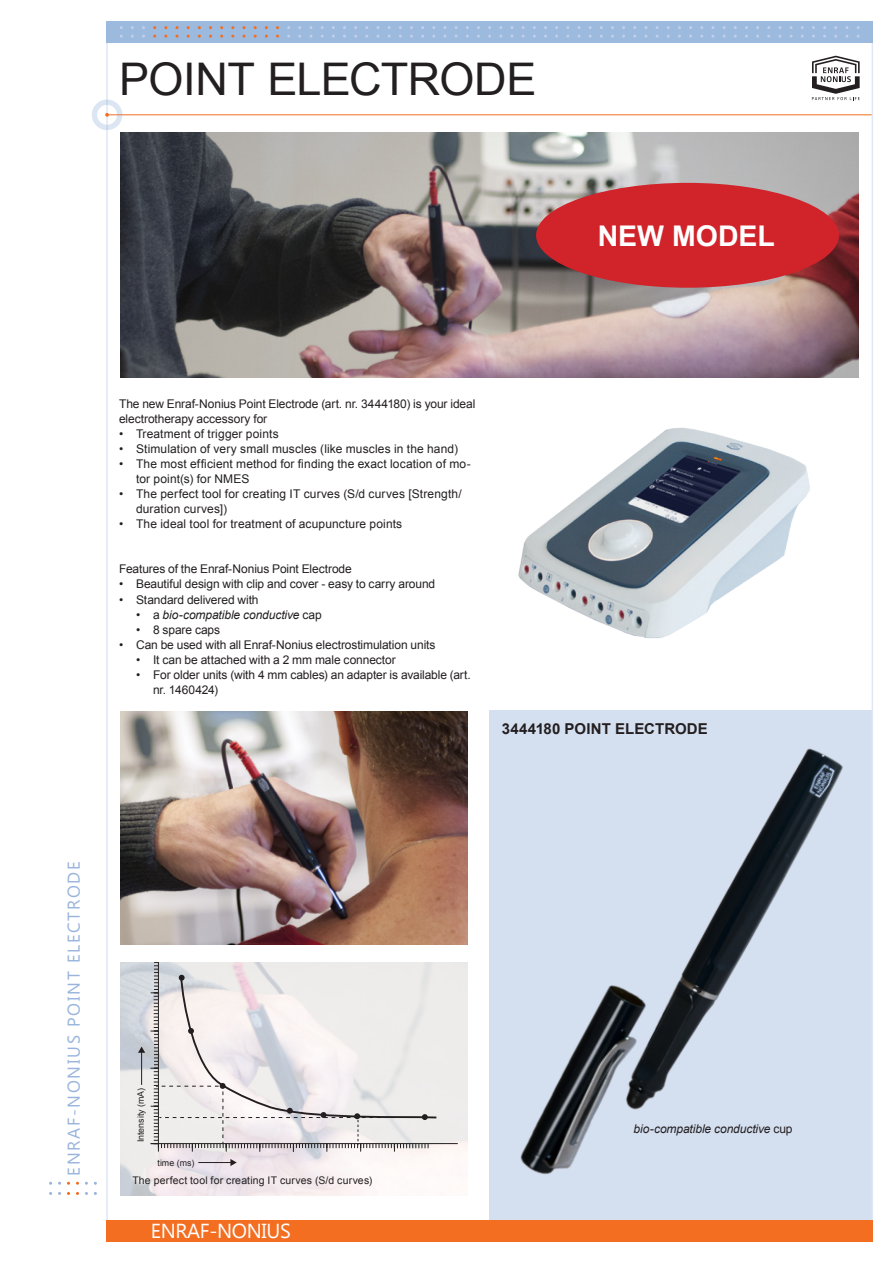
<style>
.page{position:relative;width:893px;height:1263px;background:#fff}
.page>*{position:absolute;margin:0;border:0;box-sizing:border-box;transform-origin:0 0}
.Header_tbv_TOC{font:45px "Arial";letter-spacing:-.01em;color:#231f20}
.t1{font:700 28.5px "Arial";color:#fff}
.t2{font:20.25px "Segoe UI";letter-spacing:-.02em;color:#fff}
.t3{font:17.1px "Segoe UI";letter-spacing:.1em;color:#9ab4dd}
.t4{font:700 15px "Arial";letter-spacing:.005em;color:#231f20}
.t5{font:12px/15px "Arial";letter-spacing:-.005em;color:#231f20}
.t6{font:12px/15px "Arial";letter-spacing:.015em;color:#231f20}
.t7{font:italic 12px "Arial";letter-spacing:-.01em;color:#231f20}
.bullettede_8_points{font:10.5px "Arial";letter-spacing:.02em;color:#231f20}
.t8{font:8.85px "Arial";color:#231f20}
.s1{font-style:normal}
</style>
<div class="page">
<img style="left:120px;top:133px;width:739px;height:245px">
<img style="left:120px;top:712px;width:209px;height:232px">
<img style="left:329px;top:842px;width:543px;height:378px">
<img style="left:268px;top:264px;width:604px;height:578px">
<hr style="left:872px;top:43px;width:1px;height:1177px;background:#dfe7f4">
<hr style="left:106px;top:43px;width:2px;height:1177px;background:#dfe7f4">
<div style="left:106px;top:1220px;width:767px;height:22px;background:#f36e21"></div>
<svg style="left:106px;top:21px;width:767px;height:22px;background:#9eb9dc"></svg>
<hr style="left:108px;top:114px;width:764px;height:1px;background:#f36e21">
<div style="left:92px;top:99px;width:30px;height:31px;border:5px solid #729cd1;border-radius:50%"></div>
<svg style="left:105px;top:113px;width:4px;height:4px"></svg>
<svg style="left:812px;top:56px;width:48px;height:44px"></svg>
<div style="left:536px;top:183px;width:303px;height:105px;background:#d1232a;border-radius:50%"></div>
<hr style="left:151px;top:1143px;width:307px;height:1px;background:#231f20">
<hr style="left:198px;top:1162px;width:33px;height:1px;background:#231f20">
<svg style="left:230px;top:1159px;width:7px;height:7px"></svg>
<svg style="left:138px;top:963px;width:300px;height:189px"></svg>
<p class="Header_tbv_TOC" style="left:119px;top:50px;width:419px">POINT ELECTRODE</p>
<p class="t1" style="left:598px;top:217px;width:179px">NEW MODEL</p>
<p class="t5" style="left:119px;top:397px;width:358px">The new Enraf-Nonius Point Electrode (art. nr. 3444180) is your ideal electrotherapy accessory for</p>
<p class="t5" style="left:119px;top:427px;width:161px">• Treatment of trigger points</p>
<p class="t5" style="left:119px;top:442px;width:341px">• Stimulation of very small muscles (like muscles in the hand)</p>
<p class="t6" style="left:136px;top:457px;width:336px;text-indent:-17px">• The most efficient method for finding the exact location of mo&shy;tor point(s) for NMES</p>
<p class="t6" style="left:136px;top:487px;width:327px;text-indent:-17px">• The perfect tool for creating IT curves (S/d curves [Strength/ duration curves])</p>
<p class="t5" style="left:119px;top:517px;width:285px">• The ideal tool for treatment of acupuncture points</p>
<p class="t5" style="left:119px;top:562px;width:234px">Features of the Enraf-Nonius Point Electrode</p>
<p class="t5" style="left:119px;top:577px;width:318px">• Beautiful design with clip and cover - easy to carry around</p>
<p class="t5" style="left:119px;top:592px;width:141px">• Standard delivered with</p>
<p class="t7" style="left:136px;top:606px;width:187px"><span class="s1">• a</span> bio-compatible conductive <span class="s1">cap</span></p>
<p class="t5" style="left:136px;top:622px;width:86px">• 8 spare caps</p>
<p class="t5" style="left:119px;top:637px;width:318px">• Can be used with all Enraf-Nonius electrostimulation units</p>
<p class="t5" style="left:136px;top:652px;width:261px">• It can be attached with a 2 mm male connector</p>
<p class="t5" style="left:153px;top:667px;width:319px;text-indent:-17px">• For older units (with 4 mm cables) an adapter is available (art. nr. 1460424)</p>
<p class="t4" style="left:502px;top:718px;width:208px">3444180 POINT ELECTRODE</p>
<p class="t3" style="left:62px;top:1176px;width:316px;rotate:-90deg">ENRAF-NONIUS POINT ELECTRODE</p>
<p class="t8" style="left:135px;top:1142px;width:56px;rotate:-90deg">Intensity (mA)</p>
<p class="t8" style="left:158px;top:1156px;width:38px">time (ms)</p>
<p class="bullettede_8_points" style="left:132px;top:1173px;width:241px">The perfect tool for creating IT curves (S/d curves)</p>
<h3 class="t2" style="left:151px;top:1217px;width:141px">ENRAF-NONIUS</h3>
<p class="t7" style="left:634px;top:1121px;width:160px">bio-compatible conductive <span class="s1">cup</span></p>
</div>
